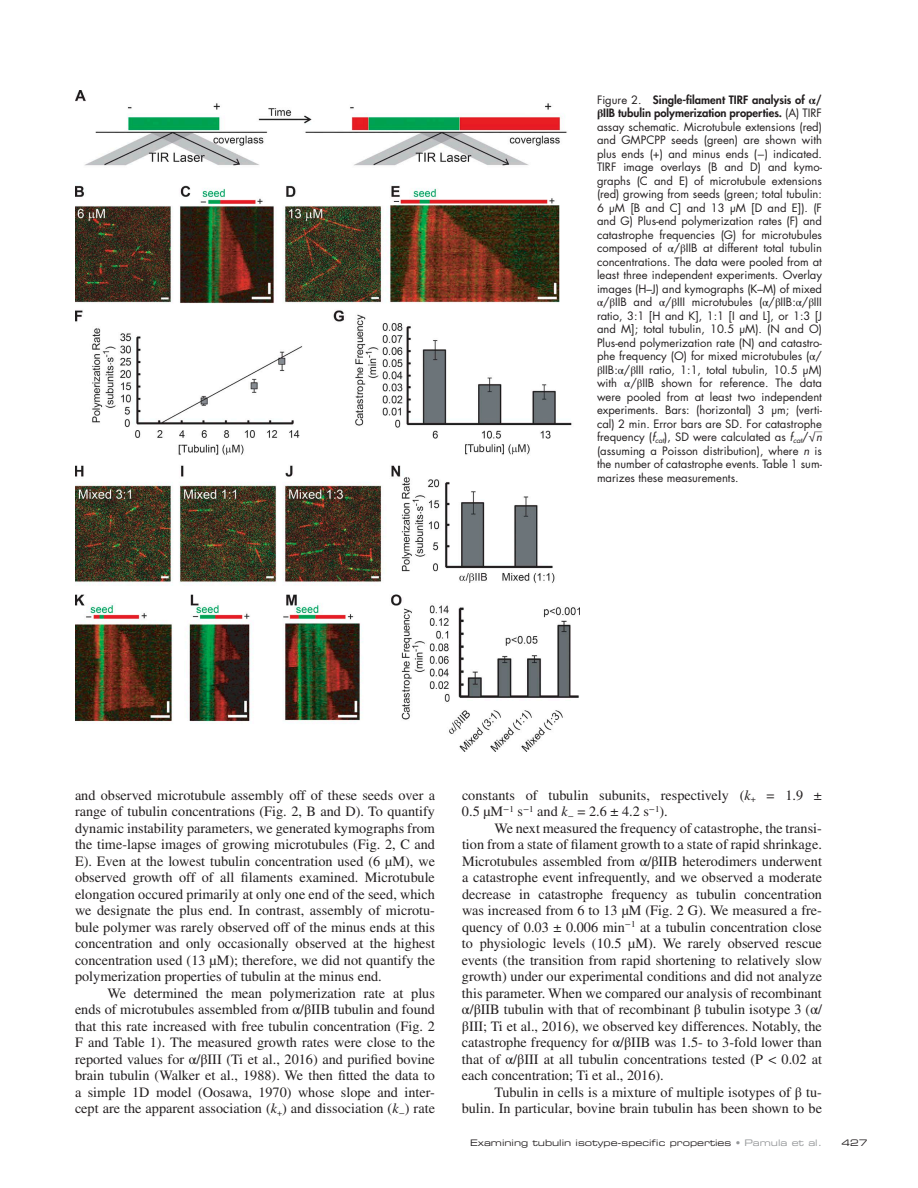
<style>
.page{position:relative;width:918px;height:1188px;background:#fff}
.page>*{position:absolute;margin:0;border:0;box-sizing:border-box;transform-origin:0 0}
.t1{font:14.25px/16.5px "Times LT Std";color:#231f20;text-align:justify}
.t2{font:11.25px/13.5px "Futura Std";color:#231f20;text-align:justify}
.t3{font:9px "Eurostile LT Std Ex 2";color:#231f20}
.t4{font:9px "Futura Std";color:#231f20;scale:.75 1}
.s1{font-weight:800}
.s2{font-family:"STIX General";font-weight:700}
.s3{font-family:"STIX General"}
.s4{font-style:italic}
.s5{font-size:9.75px}
.s6{color:#949698}
</style>
<div class="page">
<img style="left:75px;top:90px;width:504px;height:661px">
<p class="t2" style="left:597px;top:93px;width:227px">Figure 2. <span class="s1">Single-filament TIRF analysis of</span> <span class="s2">α</span><span class="s1">/ </span><span class="s2">β</span><span class="s1">IIB tubulin polymerization properties.</span> (A) TIRF assay schematic. Microtubule extensions (red) and GMPCPP seeds (green) are shown with plus ends (+) and minus ends (<span class="s3">−</span>) indicated.<br>TIRF image overlays (B and D) and kymo&shy;graphs (C and E) of microtubule extensions (red) growing from seeds (green; total tubulin:<br>6 µM [B and C] and 13 µM [D and E]). (F and G) Plus-end polymerization rates (F) and catastrophe frequencies (G) for microtubules composed of <span class="s3">α</span>/<span class="s3">β</span>IIB at different total tubulin concentrations. The data were pooled from at least three independent experiments. Overlay images (H–J) and kymographs (K–M) of mixed <span class="s3">α</span>/<span class="s3">β</span>IIB and <span class="s3">α</span>/<span class="s3">β</span>III microtubules (<span class="s3">α</span>/<span class="s3">β</span>IIB:<span class="s3">α</span>/<span class="s3">β</span>III ratio, 3:1 [H and K], 1:1 [I and L], or 1:3 [J and M]; total tubulin, 10.5 µM). (N and O)<br>Plus-end polymerization rate (N) and catastro&shy;phe frequency (O) for mixed microtubules (<span class="s3">α</span>/ <span class="s3">β</span>IIB:<span class="s3">α</span>/<span class="s3">β</span>III ratio, 1:1, total tubulin, 10.5 µM) with <span class="s3">α</span>/<span class="s3">β</span>IIB shown for reference. The data were pooled from at least two independent experiments. Bars: (horizontal) 3 µm; (verti&shy;cal) 2 min. Error bars are SD. For catastrophe frequency (<span class="s4">f</span><sub>cat</sub>), SD were calculated as <span class="s4">f</span><sub>cat</sub>/<span class="s5">√</span><span class="s4">n</span></p>
<p class="t4" style="left:816px;top:421px;width:10px">__</p>
<p class="t2" style="left:597px;top:444px;width:227px">(assuming a Poisson distribution), where <span class="s4">n</span> is the number of catastrophe events. Table 1 sum&shy;marizes these measurements.</p>
<p class="t1" style="left:75px;top:786px;width:362px">and observed microtubule assembly off of these seeds over a range of tubulin concentrations (Fig. 2, B and D). To quantify dynamic instability parameters, we generated kymographs from the time-lapse images of growing microtubules (Fig. 2, C and E). Even at the lowest tubulin concentration used (6 µM), we observed growth off of all filaments examined. Microtubule elongation occured primarily at only one end of the seed, which we designate the plus end. In contrast, assembly of microtu&shy;bule polymer was rarely observed off of the minus ends at this concentration and only occasionally observed at the highest concentration used (13 µM); therefore, we did not quantify the polymerization properties of tubulin at the minus end.</p>
<p class="t1" style="left:75px;top:984px;width:362px;text-indent:32px">We determined the mean polymerization rate at plus ends of microtubules assembled from <span class="s3">α</span>/<span class="s3">β</span>IIB tubulin and found that this rate increased with free tubulin concentration (Fig. 2<br>F and Table 1). The measured growth rates were close to the reported values for <span class="s3">α</span>/<span class="s3">β</span>III (Ti et al., 2016) and purified bovine brain tubulin (Walker et al., 1988). We then fitted the data to a simple 1D model (Oosawa, 1970) whose slope and inter&shy;cept are the apparent association (<span class="s4">k</span><sub>+</sub>) and dissociation (<span class="s4">k</span><sub>−</sub>) rate</p>
<p class="t1" style="left:462px;top:786px;width:362px">constants of tubulin subunits, respectively (<span class="s4">k</span><sub>+</sub> = 1.9 ±<br>0.5 µM<sup>−</sup><sup>1</sup> s<sup>−</sup><sup>1</sup> and <span class="s4">k</span><sub>−</sub> = 2.6 ± 4.2 s<sup>−</sup><sup>1</sup>).</p>
<p class="t1" style="left:462px;top:819px;width:362px;text-indent:32px">We next measured the frequency of catastrophe, the transi&shy;tion from a state of filament growth to a state of rapid shrinkage.<br>Microtubules assembled from <span class="s3">α</span>/<span class="s3">β</span>IIB heterodimers underwent a catastrophe event infrequently, and we observed a moderate decrease in catastrophe frequency as tubulin concentration was increased from 6 to 13 µM (Fig. 2 G). We measured a fre&shy;quency of 0.03 ± 0.006 min<sup>−</sup><sup>1</sup> at a tubulin concentration close to physiologic levels (10.5 µM). We rarely observed rescue events (the transition from rapid shortening to relatively slow growth) under our experimental conditions and did not analyze this parameter. When we compared our analysis of recombinant <span class="s3">α</span>/<span class="s3">β</span>IIB tubulin with that of recombinant <span class="s3">β</span> tubulin isotype 3 (<span class="s3">α</span>/ <span class="s3">β</span>III; Ti et al., 2016), we observed key differences. Notably, the catastrophe frequency for <span class="s3">α</span>/<span class="s3">β</span>IIB was 1.5- to 3-fold lower than that of <span class="s3">α</span>/<span class="s3">β</span>III at all tubulin concentrations tested (P &lt; 0.02 at each concentration; Ti et al., 2016).</p>
<p class="t1" style="left:462px;top:1083px;width:362px;text-align:right">Tubulin in cells is a mixture of multiple isotypes of <span class="s3">β</span> tu&shy;bulin. In particular, bovine brain tubulin has been shown to be</p>
<p class="t3" style="left:470px;top:1136px;width:353px">Examining tubulin isotype-specific properties <span class="s6">• Pamula et al.</span></p>
<p class="t3" style="left:841px;top:1136px;width:28px">427</p>
</div>
